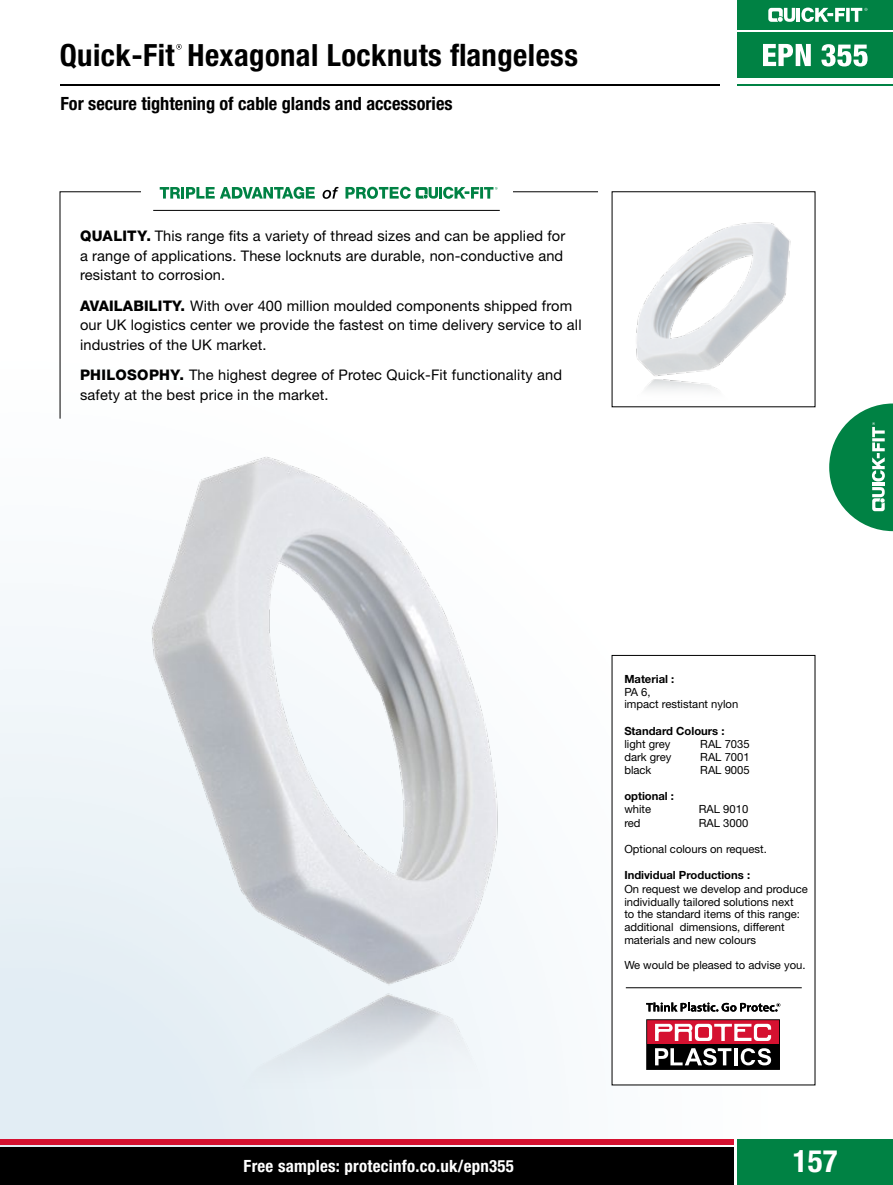
<style>
.page{position:relative;width:893px;height:1185px;background:#fff}
.page>*{position:absolute;margin:0;border:0;box-sizing:border-box;transform-origin:0 0}
.t1{font:700 condensed 30.9px "Helvetica Neue LT Std";color:#fff}
.t2{font:700 condensed 30.6px "Helvetica Neue LT Std";letter-spacing:.015em;color:#000}
.t3{font:700 condensed 18.3px "Helvetica Neue LT Std";color:#000}
.t4{font:700 condensed 16.8px "Helvetica Neue LT Std";letter-spacing:.015em;color:#fff}
.t5{font:14.7px/19.4px "Helvetica Neue LT Std";letter-spacing:.01em;color:#000}
.t6{font:11.25px/12.6px "Helvetica Neue LT Std";color:#000}
.t7{font:700 11.25px "Helvetica Neue LT Std";color:#000}
.s1{font-weight:800}
</style>
<div class="page">
<img style="left:0;top:626px;width:416px;height:520px">
<img style="left:416px;top:712px;width:400px;height:434px">
<div style="left:0;top:1138px;width:734px;height:5px;background:#d51130"></div>
<div style="left:737px;top:1138px;width:156px;height:46px;background:#008244"></div>
<div style="left:0;top:1146px;width:734px;height:38px;background:#000"></div>
<hr style="left:737px;top:84px;width:156px;height:2px;background:#008244">
<div style="left:737px;top:32px;width:156px;height:46px;background:#008244"></div>
<div style="left:737px;top:0;width:156px;height:30px;background:#008244"></div>
<svg style="left:829px;top:403px;width:64px;height:128px"></svg>
<hr style="left:797px;top:8px;width:3px;height:14px;background:#fff">
<svg style="left:846px;top:8px;width:4px;height:14px"></svg>
<svg style="left:851px;top:8px;width:16px;height:14px"></svg>
<svg style="left:768px;top:8px;width:27px;height:14px"></svg>
<svg style="left:801px;top:8px;width:44px;height:14px"></svg>
<hr style="left:60px;top:84px;width:659px;height:2px;background:#000">
<svg style="left:763px;top:44px;width:104px;height:22px"></svg>
<img style="left:636px;top:222px;width:155px;height:154px">
<img style="left:25px;top:394px;width:626px;height:594px">
<img style="left:624px;top:379px;width:93px;height:27px">
<img style="left:24px;top:988px;width:626px;height:150px">
<svg style="left:176px;top:44px;width:6px;height:5px"></svg>
<svg style="left:60px;top:191px;width:538px;height:228px"></svg>
<div style="left:141px;top:175px;width:372px;height:35px;background:#fff"></div>
<hr style="left:153px;top:210px;width:347px;height:1px;background:#000">
<svg style="left:323px;top:187px;width:16px;height:12px"></svg>
<svg style="left:160px;top:187px;width:155px;height:12px"></svg>
<svg style="left:345px;top:187px;width:152px;height:12px"></svg>
<div style="left:612px;top:655px;width:203px;height:429px;background:#fff"></div>
<hr style="left:626px;top:987px;width:176px;height:1px;background:#000">
<svg style="left:646px;top:1019px;width:134px;height:50px"></svg>
<svg style="left:646px;top:1002px;width:134px;height:9px"></svg>
<h2 class="t2" style="left:60px;top:37px;width:520px">Quick-Fit Hexagonal Locknuts flangeless</h2>
<p class="t3" style="left:61px;top:92px;width:394px">For secure tightening of cable glands and accessories</p>
<p class="t5" style="left:80px;top:226px;width:487px"><span class="s1">QUALITY.</span> This range fits a variety of thread sizes and can be applied for a range of applications. These locknuts are durable, non-conductive and resistant to corrosion.</p>
<p class="t5" style="left:80px;top:296px;width:503px"><span class="s1">AVAILABILITY.</span> With over 400 million moulded components shipped from our UK logistics center we provide the fastest on time delivery service to all industries of the UK market.</p>
<p class="t5" style="left:80px;top:365px;width:483px"><span class="s1">PHILOSOPHY.</span> The highest degree of Protec Quick-Fit functionality and safety at the best price in the market.</p>
<p class="t7" style="left:624px;top:672px;width:51px">Material :</p>
<p class="t6" style="left:624px;top:685px;width:115px">PA 6,<br>impact restistant nylon</p>
<p class="t7" style="left:624px;top:724px;width:102px">Standard Colours :</p>
<p class="t6" style="left:624px;top:737px;width:48px">light grey</p>
<p class="t6" style="left:700px;top:737px;width:51px">RAL 7035</p>
<p class="t6" style="left:624px;top:750px;width:49px">dark grey</p>
<p class="t6" style="left:700px;top:750px;width:51px">RAL 7001</p>
<p class="t6" style="left:624px;top:763px;width:29px">black</p>
<p class="t6" style="left:700px;top:763px;width:51px">RAL 9005</p>
<p class="t7" style="left:624px;top:789px;width:51px">optional :</p>
<p class="t6" style="left:624px;top:802px;width:28px">white</p>
<p class="t6" style="left:699px;top:802px;width:51px">RAL 9010</p>
<p class="t6" style="left:624px;top:816px;width:18px">red</p>
<p class="t6" style="left:699px;top:816px;width:51px">RAL 3000</p>
<p class="t6" style="left:624px;top:842px;width:144px">Optional colours on request.</p>
<p class="t7" style="left:624px;top:867px;width:127px">Individual Productions :</p>
<p class="t6" style="left:624px;top:882px;width:185px">On request we develop and produce individually tailored solutions next<br>to the standard items of this range: additional dimensions, different materials and new colours</p>
<p class="t6" style="left:624px;top:958px;width:183px">We would be pleased to advise you.</p>
<p class="t4" style="left:244px;top:1155px;width:272px">Free samples: protecinfo.co.uk/epn355</p>
<h1 class="t1" style="left:793px;top:1142px;width:46px">157</h1>
</div>
